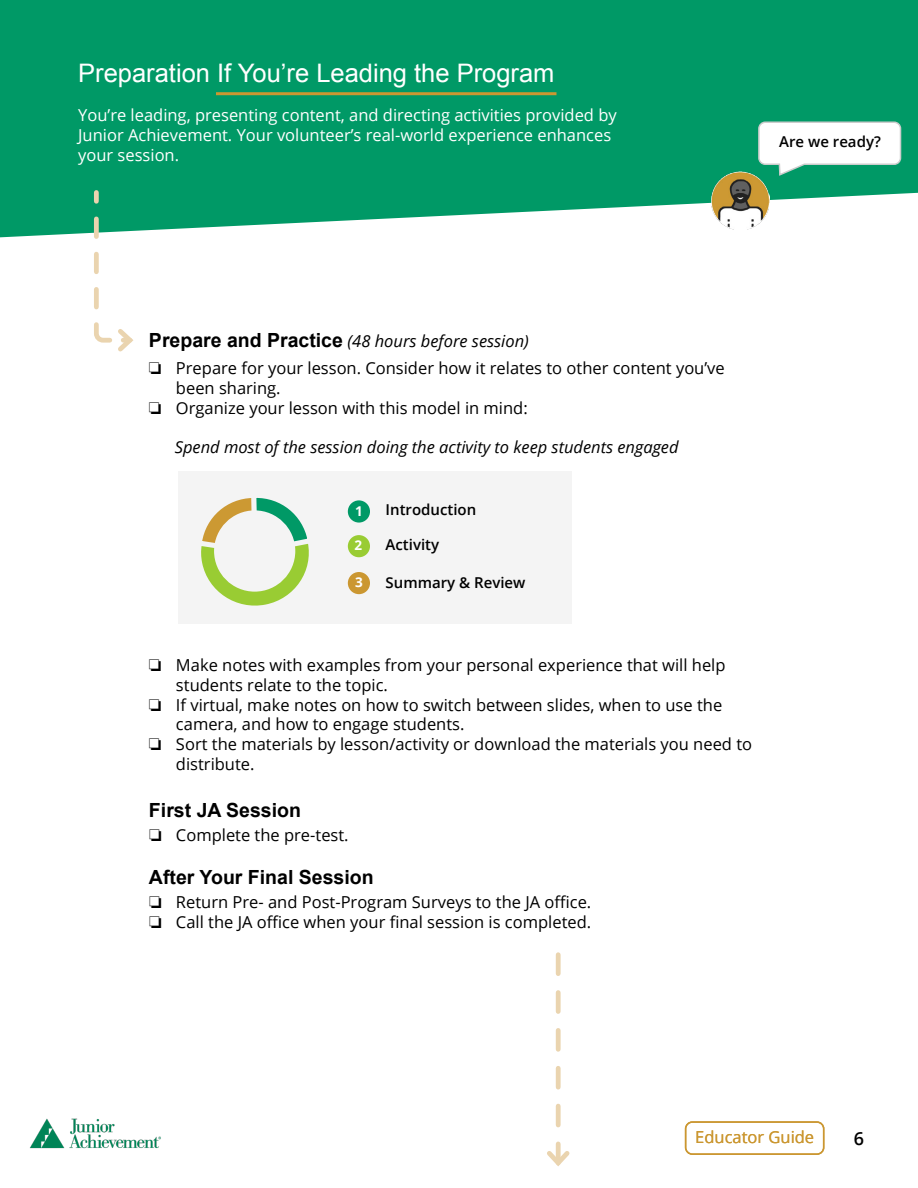
<style>
.page{position:relative;width:918px;height:1188px;background:#fff}
.page>*{position:absolute;margin:0;border:0;box-sizing:border-box;transform-origin:0 0}
.t1{font:25.5px "Arial";color:#fff}
.t2{font:700 19.5px "Arial";color:#000}
.t3{font:600 18px "Open Sans";color:#000}
.t4{font:16.5px/19.8px "Open Sans";color:#000}
.t5{font:16.5px/19.8px "Open Sans";color:#fff}
.t6{font:italic 16.5px "Open Sans";color:#000}
.t7{font:16.5px "Open Sans";color:#cb9731}
.t8{font:600 15px "Open Sans";color:#000}
.t9{font:700 13.5px "Open Sans";color:#fff}
.s1{font-family:"Arial";font-weight:700;font-size:19.5px}
.s2{font-style:italic}
</style>
<div class="page">
<img style="left:30px;top:1118px;width:131px;height:31px">
<svg style="left:0;top:0;width:918px;height:237px;background:#17a273"></svg>
<svg style="left:547px;top:955px;width:23px;height:212px"></svg>
<svg style="left:92px;top:188px;width:45px;height:164px"></svg>
<div style="left:685px;top:1121px;width:139px;height:34px;border:2px solid #cb9731;border-radius:7px"></div>
<svg style="left:757px;top:121px;width:145px;height:56px"></svg>
<img style="left:711px;top:172px;width:58px;height:57px">
<div style="left:178px;top:471px;width:393px;height:153px;background:#f4f4f4"></div>
<svg style="left:196px;top:493px;width:119px;height:122px"></svg>
<div style="left:214px;top:510px;width:81px;height:82px;background:#f4f4f4;border-radius:50%"></div>
<div style="left:348px;top:500px;width:22px;height:23px;background:#096;border-radius:50%"></div>
<div style="left:348px;top:535px;width:22px;height:22px;background:#9c3;border-radius:50%"></div>
<div style="left:348px;top:572px;width:22px;height:22px;background:#cb9731;border-radius:50%"></div>
<hr style="left:216px;top:92px;width:340px;height:3px;background:#cb9731">
<h1 class="t1" style="left:78px;top:56px;width:478px">Preparation If You’re Leading the Program</h1>
<p class="t5" style="left:78px;top:105px;width:540px">You’re leading, presenting content, and directing activities provided by<br>Junior Achievement. Your volunteer’s real-world experience enhances your session.</p>
<p class="t8" style="left:779px;top:132px;width:103px">Are we ready?</p>
<p class="t4" style="left:149px;top:327px;width:577px;line-height:27px"><span class="s1">Prepare and Practice</span> <span class="s2">(48 hours before session)<br></span>❏ Prepare for your lesson. Consider how it relates to other content you’ve</p>
<p class="t4" style="left:149px;top:378px;width:380px;text-indent:27px">been sharing.<br>❏ Organize your lesson with this model in mind:</p>
<p class="t6" style="left:175px;top:436px;width:505px">Spend most of the session doing the activity to keep students engaged</p>
<p class="t9" style="left:355px;top:501px;width:9px">1</p>
<p class="t9" style="left:355px;top:536px;width:9px">2</p>
<p class="t9" style="left:355px;top:573px;width:9px">3</p>
<p class="t8" style="left:386px;top:500px;width:92px">Introduction</p>
<p class="t8" style="left:386px;top:534px;width:55px">Activity</p>
<p class="t8" style="left:386px;top:572px;width:141px">Summary &amp; Review</p>
<p class="t4" style="left:149px;top:655px;width:578px">❏ Make notes with examples from your personal experience that will help</p>
<p class="t4" style="left:176px;top:675px;width:213px">students relate to the topic.</p>
<p class="t4" style="left:149px;top:694px;width:575px">❏ If virtual, make notes on how to switch between slides, when to use the</p>
<p class="t4" style="left:176px;top:714px;width:290px">camera, and how to engage students.</p>
<p class="t4" style="left:149px;top:734px;width:605px">❏ Sort the materials by lesson/activity or download the materials you need to</p>
<p class="t4" style="left:176px;top:754px;width:80px">distribute.</p>
<p class="t2" style="left:149px;top:797px;width:154px">First JA Session</p>
<p class="t4" style="left:149px;top:825px;width:201px">❏ Complete the pre-test.</p>
<p class="t2" style="left:149px;top:864px;width:226px">After Your Final Session</p>
<p class="t4" style="left:149px;top:892px;width:444px">❏ Return Pre- and Post-Program Surveys to the JA office. ❏ Call the JA office when your final session is completed.</p>
<p class="t7" style="left:695px;top:1125px;width:120px">Educator Guide</p>
<p class="t3" style="left:854px;top:1126px;width:12px">6</p>
</div>
